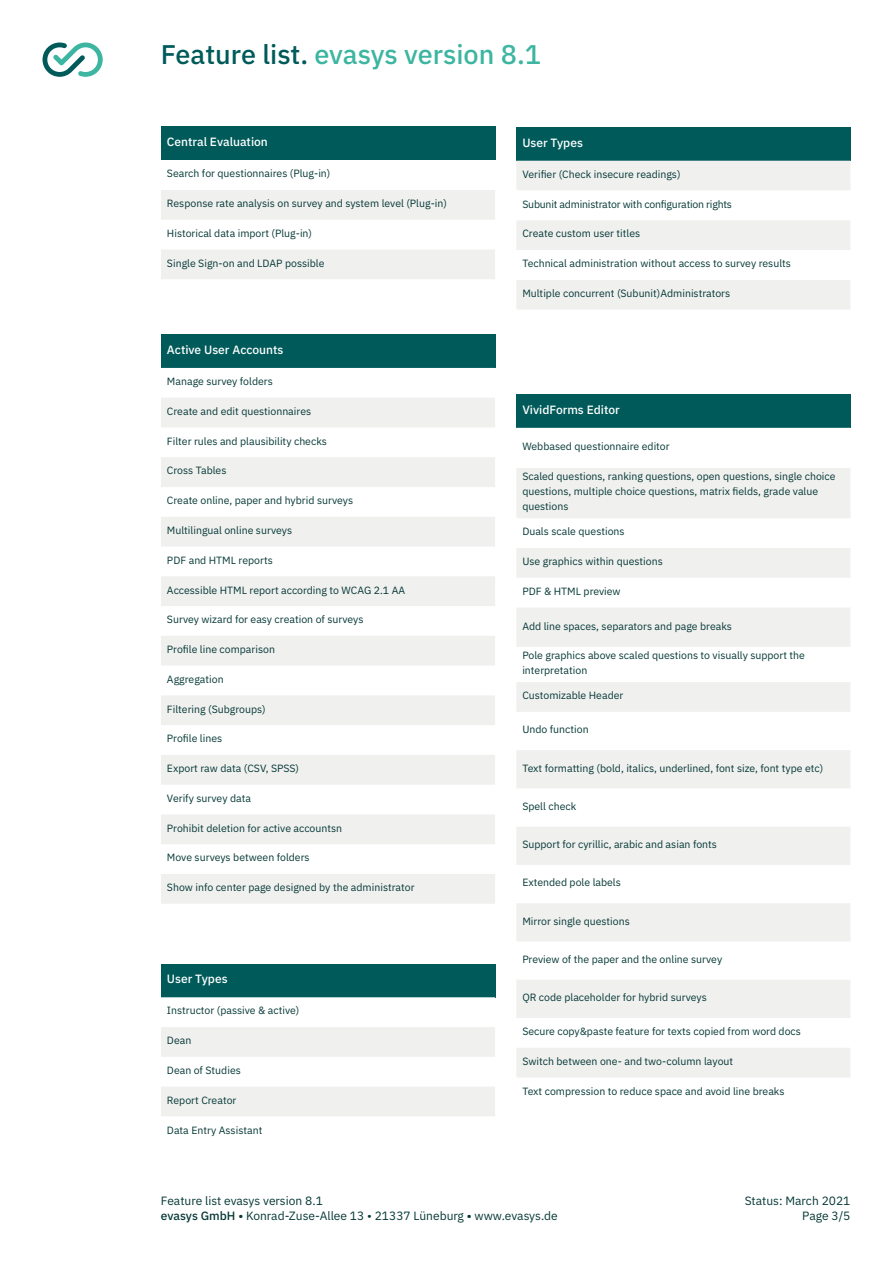
<style>
.page{position:relative;width:893px;height:1263px;background:#fff}
.page>*{position:absolute;margin:0;border:0;box-sizing:border-box;transform-origin:0 0}
.t1{font:500 27px "IBM Plex Sans";color:#3cb5a1}
.t2{font:12px/15px "IBM Plex Sans";color:#043835}
.t3{font:500 12px "IBM Plex Sans";color:#fff}
.t4{font:10.5px/15px "IBM Plex Sans";color:#043835}
.t5{font:10.5px "IBM Plex Sans";letter-spacing:-.02em;color:#043835}
.s1{color:#005a5a}
.s2{font-weight:500}
</style>
<div class="page">
<svg style="left:43px;top:43px;width:60px;height:34px"></svg>
<div style="left:161px;top:964px;width:334px;height:33px;background:#005a5a"></div>
<svg style="left:161px;top:997px;width:334px;height:1px"></svg>
<svg style="left:161px;top:1027px;width:334px;height:89px"></svg>
<div style="left:161px;top:334px;width:334px;height:34px;background:#005a5a"></div>
<svg style="left:161px;top:398px;width:334px;height:506px;fill:#f0f0ef"></svg>
<div style="left:516px;top:394px;width:334px;height:34px;background:#005a5a"></div>
<svg style="left:516px;top:468px;width:334px;height:609px;fill:#f0f0ef"></svg>
<div style="left:161px;top:127px;width:334px;height:33px;background:#005a5a"></div>
<svg style="left:161px;top:190px;width:334px;height:89px"></svg>
<div style="left:516px;top:127px;width:334px;height:34px;background:#005a5a"></div>
<div style="left:516px;top:161px;width:334px;height:148px;background:#f0f0ef"></div>
<svg style="left:516px;top:190px;width:334px;height:90px"></svg>
<h1 class="t1" style="left:161px;top:33px;width:382px"><span class="s1">Feature list.</span> evasys version 8.1</h1>
<p class="t3" style="left:167px;top:133px;width:102px">Central Evaluation</p>
<p class="t4" style="left:167px;top:165px;width:165px">Search for questionnaires (Plug-in)</p>
<p class="t4" style="left:167px;top:195px;width:281px">Response rate analysis on survey and system level (Plug-in)</p>
<p class="t4" style="left:167px;top:225px;width:147px">Historical data import (Plug-in)</p>
<p class="t4" style="left:167px;top:255px;width:159px">Single Sign-on and LDAP possible</p>
<p class="t3" style="left:167px;top:340px;width:118px">Active User Accounts</p>
<p class="t4" style="left:167px;top:373px;width:107px">Manage survey folders</p>
<p class="t4" style="left:167px;top:403px;width:146px">Create and edit questionnaires</p>
<p class="t4" style="left:167px;top:433px;width:161px">Filter rules and plausibility checks</p>
<p class="t4" style="left:167px;top:462px;width:61px">Cross Tables</p>
<p class="t4" style="left:167px;top:492px;width:188px">Create online, paper and hybrid surveys</p>
<p class="t4" style="left:167px;top:522px;width:127px">Multilingual online surveys</p>
<p class="t4" style="left:167px;top:552px;width:107px">PDF and HTML reports</p>
<p class="t4" style="left:167px;top:581px;width:240px">Accessible HTML report according to WCAG 2.1 AA</p>
<p class="t4" style="left:167px;top:611px;width:198px">Survey wizard for easy creation of surveys</p>
<p class="t4" style="left:167px;top:641px;width:110px">Profile line comparison</p>
<p class="t4" style="left:167px;top:671px;width:58px">Aggregation</p>
<p class="t4" style="left:167px;top:700px;width:100px">Filtering (Subgroups)</p>
<p class="t4" style="left:167px;top:730px;width:57px">Profile lines</p>
<p class="t4" style="left:167px;top:760px;width:134px">Export raw data (CSV, SPSS)</p>
<p class="t4" style="left:167px;top:790px;width:86px">Verify survey data</p>
<p class="t4" style="left:167px;top:819px;width:177px">Prohibit deletion for active accountsn</p>
<p class="t4" style="left:167px;top:849px;width:144px">Move surveys between folders</p>
<p class="t4" style="left:167px;top:879px;width:249px">Show info center page designed by the administrator</p>
<p class="t3" style="left:167px;top:970px;width:62px">User Types</p>
<p class="t4" style="left:167px;top:1002px;width:134px">Instructor (passive &amp; active)</p>
<p class="t4" style="left:167px;top:1032px;width:26px">Dean</p>
<p class="t4" style="left:167px;top:1062px;width:75px">Dean of Studies</p>
<p class="t4" style="left:167px;top:1092px;width:71px">Report Creator</p>
<p class="t4" style="left:167px;top:1121px;width:97px">Data Entry Assistant</p>
<p class="t3" style="left:522px;top:133px;width:62px">User Types</p>
<p class="t4" style="left:522px;top:166px;width:160px">Verifier (Check insecure readings)</p>
<p class="t5" style="left:522px;top:196px;width:211px">Subunit administrator with configuration rights</p>
<p class="t4" style="left:522px;top:225px;width:119px">Create custom user titles</p>
<p class="t4" style="left:522px;top:255px;width:270px">Technical administration without access to survey results</p>
<p class="t4" style="left:522px;top:285px;width:209px">Multiple concurrent (Subunit)Administrators</p>
<p class="t3" style="left:522px;top:400px;width:99px">VividForms Editor</p>
<p class="t4" style="left:522px;top:438px;width:149px">Webbased questionnaire editor</p>
<p class="t4" style="left:522px;top:468px;width:315px">Scaled questions, ranking questions, open questions, single choice questions, multiple choice questions, matrix fields, grade value questions</p>
<p class="t4" style="left:522px;top:523px;width:104px">Duals scale questions</p>
<p class="t4" style="left:522px;top:553px;width:142px">Use graphics within questions</p>
<p class="t4" style="left:522px;top:583px;width:100px">PDF &amp; HTML preview</p>
<p class="t4" style="left:522px;top:617px;width:211px">Add line spaces, separators and page breaks</p>
<p class="t4" style="left:522px;top:647px;width:284px">Pole graphics above scaled questions to visually support the interpretation</p>
<p class="t4" style="left:522px;top:687px;width:103px">Customizable Header</p>
<p class="t4" style="left:522px;top:721px;width:68px">Undo function</p>
<p class="t4" style="left:522px;top:759px;width:302px">Text formatting (bold, italics, underlined, font size, font type etc)</p>
<p class="t4" style="left:522px;top:798px;width:55px">Spell check</p>
<p class="t4" style="left:522px;top:836px;width:196px">Support for cyrillic, arabic and asian fonts</p>
<p class="t4" style="left:522px;top:874px;width:100px">Extended pole labels</p>
<p class="t4" style="left:522px;top:912px;width:109px">Mirror single questions</p>
<p class="t4" style="left:522px;top:951px;width:201px">Preview of the paper and the online survey</p>
<p class="t4" style="left:522px;top:989px;width:186px">QR code placeholder for hybrid surveys</p>
<p class="t4" style="left:522px;top:1023px;width:280px">Secure copy&amp;paste feature for texts copied from word docs</p>
<p class="t4" style="left:522px;top:1053px;width:212px">Switch between one- and two-column layout</p>
<p class="t4" style="left:522px;top:1083px;width:264px">Text compression to reduce space and avoid line breaks</p>
<p class="t2" style="left:161px;top:1192px;width:398px">Feature list evasys version 8.1<br><span class="s2">evasys GmbH •</span> Konrad-Zuse-Allee 13 • 21337 Lüneburg <span class="s2">•</span> www.evasys.de</p>
<p class="t2" style="left:745px;top:1192px;width:107px;text-align:right">Status: March 2021<br>Page 3/5</p>
</div>
